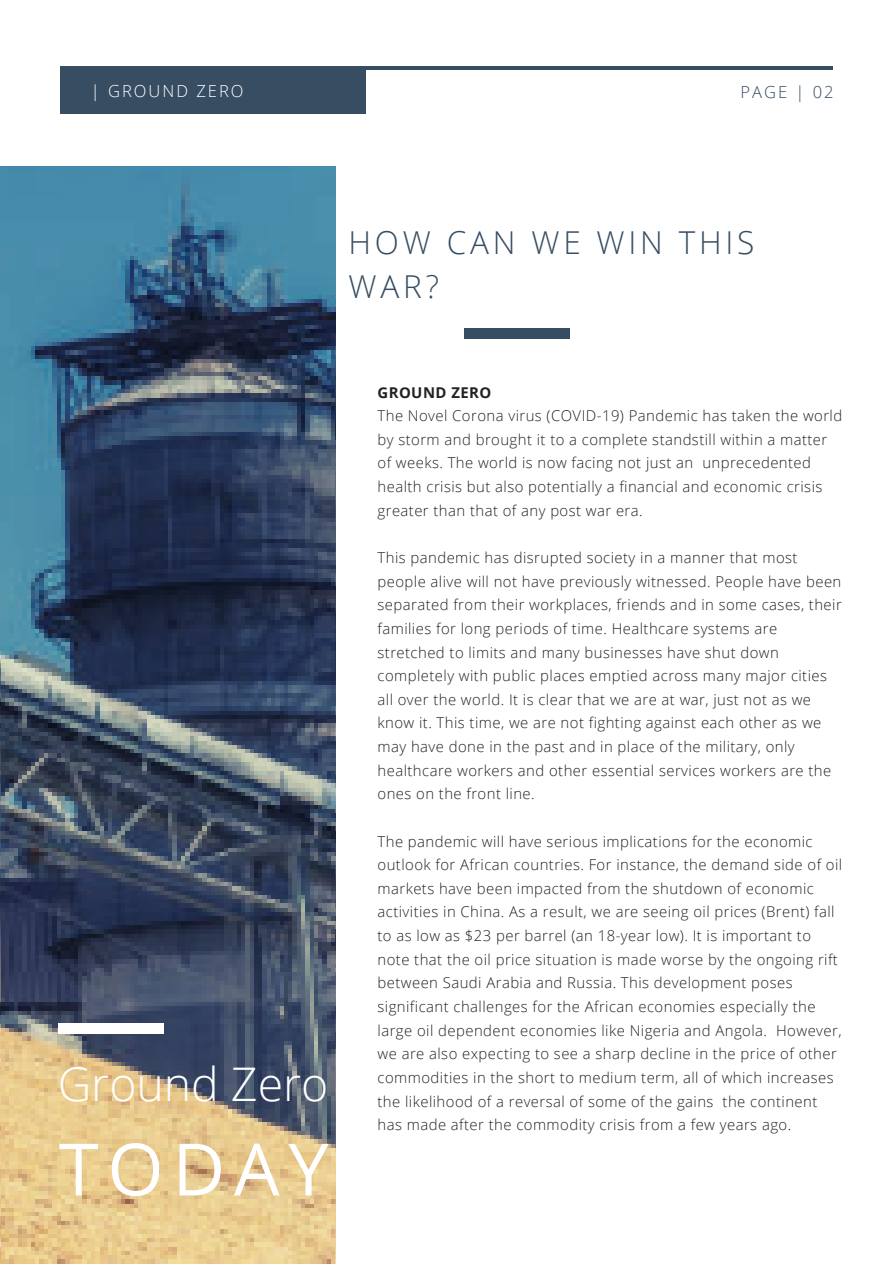
<style>
.page{position:relative;width:894px;height:1264px;background:#fff}
.page>*{position:absolute;margin:0;border:0;box-sizing:border-box;transform-origin:0 0}
.t1{font:72.3px "Open Sans";letter-spacing:.12em;color:#fff}
.t2{font:300 46.35px "Open Sans";color:#fff}
.t3{font:300 31.5px/44px "Open Sans";letter-spacing:.12em;color:#364d62}
.t4{font:300 16.5px "Open Sans";letter-spacing:.12em;color:#fff}
.t5{font:300 16.5px "Open Sans";letter-spacing:.12em;color:#364d62}
.t6{font:300 14.85px/23.5px "Open Sans";letter-spacing:.03em;color:#222}
.t7{font:700 14.85px "Open Sans";letter-spacing:.03em;color:#222}
</style>
<div class="page">
<hr style="left:61px;top:66px;width:771px;height:4px;background:#364d62">
<div style="left:61px;top:66px;width:305px;height:48px;background:#364d62"></div>
<img style="left:0;top:166px;width:336px;height:1097px">
<div style="left:58px;top:1023px;width:106px;height:10px;background:#fff"></div>
<div style="left:464px;top:328px;width:106px;height:10px;background:#364d62"></div>
<p class="t4" style="left:91px;top:79px;width:154px">| GROUND ZERO</p>
<p class="t5" style="left:740px;top:80px;width:95px">PAGE | 02</p>
<h3 class="t3" style="left:348px;top:220px;width:407px">HOW CAN WE WIN THIS<br>WAR?</h3>
<h2 class="t2" style="left:58px;top:1052px;width:272px">Ground Zero</h2>
<h1 class="t1" style="left:59px;top:1119px;width:271px">TODAY</h1>
<p class="t7" style="left:377px;top:381px;width:115px">GROUND ZERO</p>
<p class="t6" style="left:377px;top:403px;width:466px">The Novel Corona virus (COVID-19) Pandemic has taken the world by storm and brought it to a complete standstill within a matter of weeks. The world is now facing not just an unprecedented health crisis but also potentially a financial and economic crisis greater than that of any post war era.</p>
<p class="t6" style="left:377px;top:545px;width:465px">This pandemic has disrupted society in a manner that most people alive will not have previously witnessed. People have been separated from their workplaces, friends and in some cases, their families for long periods of time. Healthcare systems are stretched to limits and many businesses have shut down completely with public places emptied across many major cities all over the world. It is clear that we are at war, just not as we know it. This time, we are not fighting against each other as we may have done in the past and in place of the military, only healthcare workers and other essential services workers are the ones on the front line.</p>
<p class="t6" style="left:377px;top:829px;width:466px">The pandemic will have serious implications for the economic outlook for African countries. For instance, the demand side of oil markets have been impacted from the shutdown of economic activities in China. As a result, we are seeing oil prices (Brent) fall to as low as $23 per barrel (an 18-year low). It is important to note that the oil price situation is made worse by the ongoing rift between Saudi Arabia and Russia. This development poses significant challenges for the African economies especially the large oil dependent economies like Nigeria and Angola. However, we are also expecting to see a sharp decline in the price of other commodities in the short to medium term, all of which increases the likelihood of a reversal of some of the gains the continent has made after the commodity crisis from a few years ago.</p>
</div>
